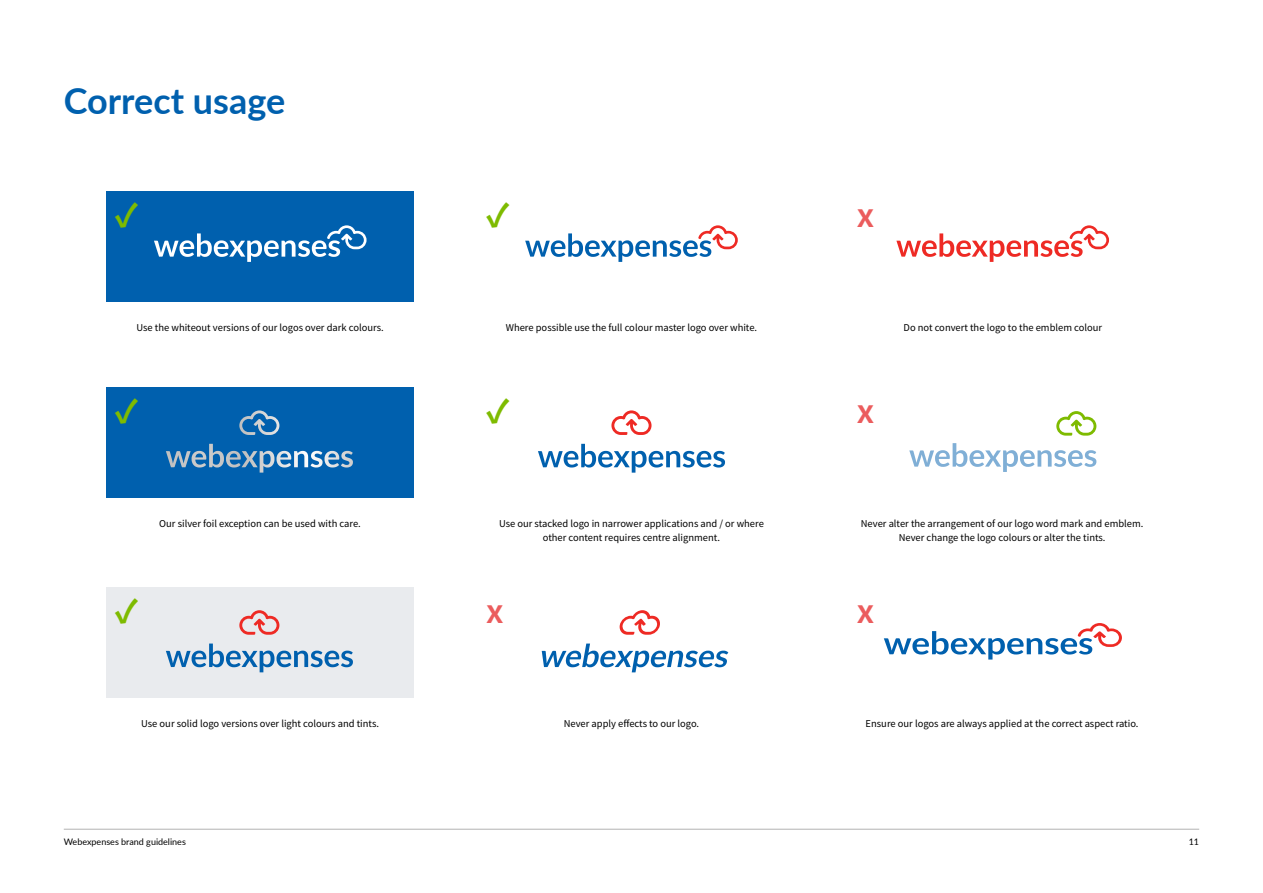
<style>
.page{position:relative;width:1263px;height:893px;background:#fff}
.page>*{position:absolute;margin:0;border:0;box-sizing:border-box;transform-origin:0 0}
.t1{font:700 36px "Lato";color:#0060ae}
.t2{font:700 36px "Source Sans Pro";color:#7ebb00}
.t3{font:600 36px "Source Sans Pro";color:#eb5c5d}
.t4{font:10.5px/13.5px "Source Sans Pro";color:#000;text-align:center}
.t5{font:9px "Lato";color:#000}
</style>
<div class="page">
<hr style="left:64px;top:829px;width:1135px;height:1px;background:#b3b3b3">
<div style="left:106px;top:191px;width:308px;height:111px;background:#0060ae"></div>
<div style="left:106px;top:387px;width:308px;height:111px;background:#0060ae"></div>
<div style="left:106px;top:587px;width:308px;height:111px;background:#e9ebee"></div>
<svg style="left:239px;top:610px;width:40px;height:25px"></svg>
<svg style="left:166px;top:643px;width:187px;height:29px"></svg>
<svg style="left:611px;top:410px;width:40px;height:25px"></svg>
<svg style="left:538px;top:444px;width:187px;height:29px"></svg>
<svg style="left:619px;top:610px;width:41px;height:25px"></svg>
<svg style="left:541px;top:644px;width:188px;height:28px"></svg>
<svg style="left:1056px;top:411px;width:40px;height:25px"></svg>
<svg style="left:909px;top:443px;width:187px;height:29px"></svg>
<svg style="left:525px;top:225px;width:213px;height:37px"></svg>
<svg style="left:884px;top:623px;width:238px;height:36px"></svg>
<svg style="left:896px;top:225px;width:213px;height:37px"></svg>
<svg style="left:154px;top:225px;width:213px;height:37px"></svg>
<svg style="left:209px;top:410px;width:140px;height:63px"></svg>
<h1 class="t1" style="left:64px;top:74px;width:223px">Correct usage</h1>
<h1 class="t2" style="left:115px;top:191px;width:25px">✓</h1>
<h1 class="t2" style="left:486px;top:191px;width:25px">✓</h1>
<p class="t4" style="left:136px;top:321px;width:249px">Use the whiteout versions of our logos over dark colours.</p>
<p class="t4" style="left:506px;top:321px;width:253px">Where possible use the full colour master logo over white.</p>
<h1 class="t2" style="left:115px;top:387px;width:25px">✓</h1>
<h1 class="t2" style="left:486px;top:387px;width:25px">✓</h1>
<p class="t4" style="left:159px;top:517px;width:203px">Our silver foil exception can be used with care.</p>
<p class="t4" style="left:499px;top:517px;width:266px">Use our stacked logo in narrower applications and / or where other content requires centre alignment.</p>
<h1 class="t3" style="left:857px;top:191px;width:19px">x</h1>
<h1 class="t3" style="left:857px;top:387px;width:19px">x</h1>
<p class="t4" style="left:903px;top:321px;width:200px">Do not convert the logo to the emblem colour</p>
<p class="t4" style="left:861px;top:517px;width:284px">Never alter the arrangement of our logo word mark and emblem.<br>Never change the logo colours or alter the tints.</p>
<h1 class="t2" style="left:115px;top:586px;width:25px">✓</h1>
<p class="t4" style="left:141px;top:716px;width:239px">Use our solid logo versions over light colours and tints.</p>
<h1 class="t3" style="left:486px;top:587px;width:19px">x</h1>
<h1 class="t3" style="left:857px;top:587px;width:19px">x</h1>
<p class="t4" style="left:564px;top:716px;width:137px">Never apply effects to our logo.</p>
<p class="t4" style="left:866px;top:716px;width:274px">Ensure our logos are always applied at the correct aspect ratio.</p>
<p class="t5" style="left:64px;top:836px;width:124px">Webexpenses brand guidelines</p>
<p class="t5" style="left:1189px;top:836px;width:12px">11</p>
</div>
